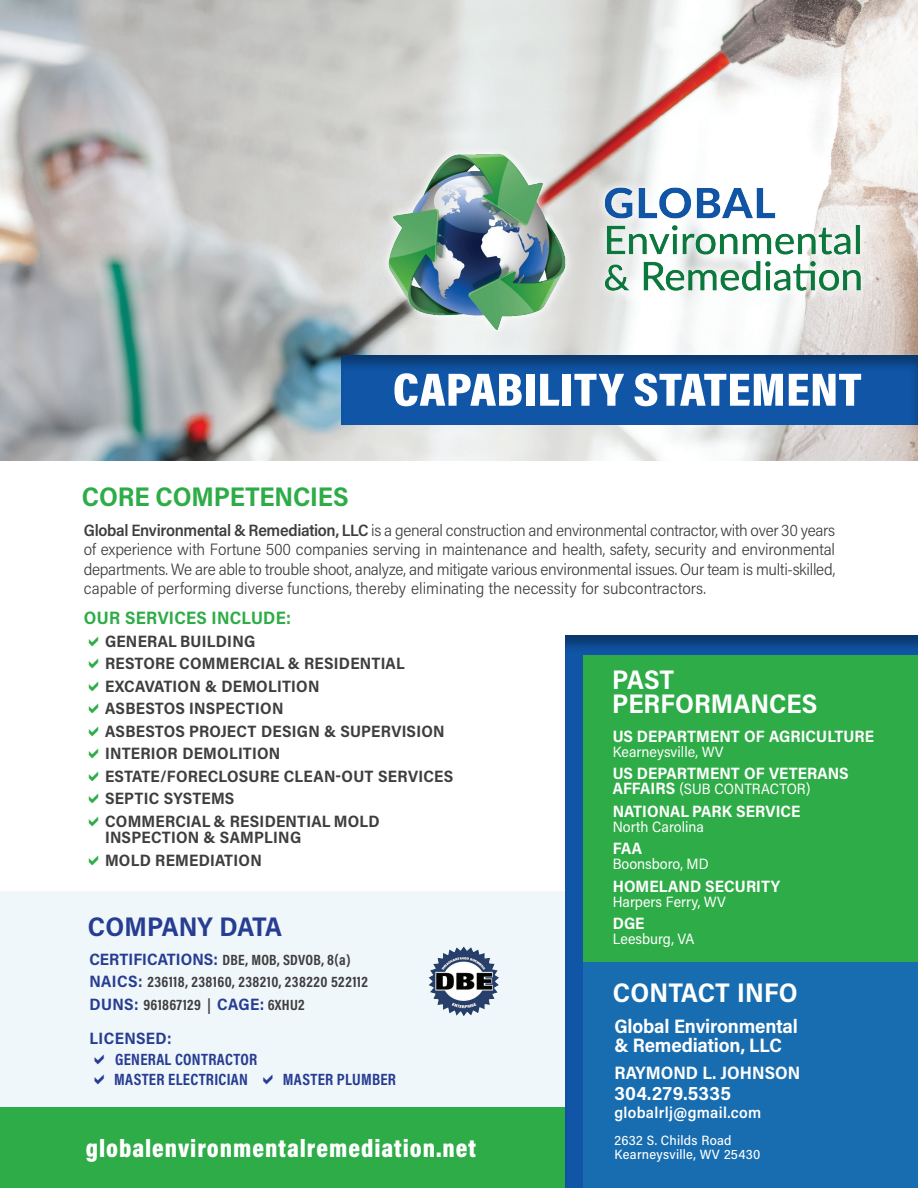
<style>
.page{position:relative;width:918px;height:1188px;background:#fff}
.page>*{position:absolute;margin:0;border:0;box-sizing:border-box;transform-origin:0 0}
.t1{font:47.25px "Acumin Variable Concept";letter-spacing:-.13em;color:#fff;scale:1.11 1}
.t2{font:27px/24px "Acumin Variable Concept";letter-spacing:-.02em;color:#fff}
.t3{font:27px "Acumin Variable Concept";letter-spacing:-.025em;color:#2eac47}
.t4{font:27px "Acumin Variable Concept";letter-spacing:-.04em;color:#273d92}
.t5{font:25.5px "Acumin Variable Concept";letter-spacing:-.005em;color:#fff}
.t6{font:19.5px/19.5px "Acumin Variable Concept";letter-spacing:.02em;color:#fff}
.t7{font:18px "Acumin Variable Concept";letter-spacing:-.015em;color:#2eac47}
.t8{font:18px "Acumin Variable Concept";letter-spacing:-.035em;color:#fff}
.t9{font:16.5px/22.5px "Acumin Variable Concept";letter-spacing:-.005em;color:#3e3e3f}
.t10{font:16.5px "Acumin Variable Concept";letter-spacing:-.02em;color:#fff}
.t11{font:16.5px/21px "Acumin Variable Concept";letter-spacing:-.125em;color:#273d92}
.t12{font:15.75px "Acumin Variable Concept";letter-spacing:.035em;color:#fff}
.t13{font:15px/22.5px "Acumin Variable Concept";letter-spacing:-.08em;color:#3e3e3f}
.t14{font:15px "Acumin Variable Concept";letter-spacing:-.01em;color:#fff}
.t15{font:15px "Acumin Variable Concept";letter-spacing:-.05em;color:#fff}
.t16{font:13.5px/13.5px "Acumin Variable Concept";letter-spacing:.02em;color:#fff}
.s1{font-size:16.5px}
.s2{font-size:16.5px;color:#273d92}
</style>
<div class="page">
<div style="left:0;top:891px;width:918px;height:296px;background:#f0f7fb"></div>
<div style="left:0;top:1108px;width:607px;height:80px;background:#2eac47"></div>
<div style="left:563px;top:636px;width:355px;height:552px;background:#231f20;opacity:.4"></div>
<img style="left:0;top:0;width:918px;height:461px">
<div style="left:583px;top:875px;width:335px;height:313px;background:#186db0"></div>
<div style="left:583px;top:655px;width:335px;height:307px;background:#2eac47"></div>
<div style="left:340px;top:355px;width:578px;height:72px;background:#231f20;opacity:.4"></div>
<img style="left:350px;top:131px;width:534px;height:217px">
<div style="left:379px;top:145px;width:491px;height:194px;background:#fff;opacity:.75"></div>
<img style="left:429px;top:947px;width:70px;height:69px">
<h2 class="t3" style="left:82px;top:478px;width:269px">CORE COMPETENCIES</h2>
<h1 class="t1" style="left:393px;top:357px;width:429px">CAPABILITY STATEMENT</h1>
<p class="t9" style="left:84px;top:519px;width:753px;line-height:19.5px;text-align:justify">Global Environmental &amp; Remediation, LLC is a general construction and environmental contractor, with over 30 years of experience with Fortune 500 companies serving in maintenance and health, safety, security and environmental departments. We are able to trouble shoot, analyze, and mitigate various environmental issues. Our team is multi-skilled, capable of performing diverse functions, thereby eliminating the necessity for subcontractors.</p>
<p class="t7" style="left:84px;top:605px;width:208px">OUR SERVICES INCLUDE:</p>
<p class="t9" style="left:105px;top:629px;width:350px">GENERAL BUILDING<br>RESTORE COMMERCIAL &amp; RESIDENTIAL<br>EXCAVATION &amp; DEMOLITION<br>ASBESTOS INSPECTION<br>ASBESTOS PROJECT DESIGN &amp; SUPERVISION<br>INTERIOR DEMOLITION<br>ESTATE/FORECLOSURE CLEAN-OUT SERVICES<br>SEPTIC SYSTEMS<br>COMMERCIAL &amp; RESIDENTIAL MOLD</p>
<p class="t9" style="left:105px;top:825px;width:198px">INSPECTION &amp; SAMPLING<br>MOLD REMEDIATION</p>
<h2 class="t2" style="left:612px;top:667px;width:207px">PAST<br>PERFORMANCES</h2>
<p class="t10" style="left:613px;top:725px;width:263px">US DEPARTMENT OF AGRICULTURE</p>
<p class="t14" style="left:613px;top:741px;width:113px">Kearneysville, WV</p>
<p class="t10" style="left:613px;top:762px;width:238px">US DEPARTMENT OF VETERANS</p>
<p class="t15" style="left:613px;top:779px;width:199px"><span class="s1">AFFAIRS</span> (SUB CONTRACTOR)</p>
<p class="t10" style="left:613px;top:800px;width:189px">NATIONAL PARK SERVICE</p>
<p class="t14" style="left:613px;top:816px;width:93px">North Carolina</p>
<p class="t10" style="left:613px;top:837px;width:31px">FAA</p>
<p class="t14" style="left:613px;top:854px;width:98px">Boonsboro, MD</p>
<p class="t10" style="left:613px;top:875px;width:169px">HOMELAND SECURITY</p>
<p class="t14" style="left:613px;top:891px;width:115px">Harpers Ferry, WV</p>
<p class="t10" style="left:613px;top:912px;width:34px">DGE</p>
<p class="t14" style="left:613px;top:929px;width:84px">Leesburg, VA</p>
<h2 class="t4" style="left:88px;top:908px;width:196px">COMPANY DATA</h2>
<p class="t13" style="left:89px;top:948px;width:282px"><span class="s2">CERTIFICATIONS:</span> DBE, MOB, SDVOB, 8(a)<br><span class="s2">NAICS:</span> 236118, 238160, 238210, 238220 522112<br><span class="s2">DUNS:</span> 961867129 | <span class="s2">CAGE:</span> 6XHU2</p>
<p class="t11" style="left:115px;top:1027px;width:146px;text-indent:-26px">LICENSED:<br>GENERAL CONTRACTOR</p>
<p class="t11" style="left:114px;top:1068px;width:139px">MASTER ELECTRICIAN</p>
<p class="t11" style="left:283px;top:1068px;width:117px">MASTER PLUMBER</p>
<h3 class="t5" style="left:86px;top:1131px;width:392px">globalenvironmentalremediation.net</h3>
<h2 class="t2" style="left:613px;top:979px;width:187px">CONTACT INFO</h2>
<p class="t6" style="left:615px;top:1015px;width:184px">Global Environmental &amp; Remediation, LLC</p>
<p class="t8" style="left:615px;top:1061px;width:188px">RAYMOND L. JOHNSON</p>
<p class="t6" style="left:615px;top:1083px;width:118px">304.279.5335</p>
<p class="t12" style="left:615px;top:1102px;width:148px">globalrlj@gmail.com</p>
<p class="t16" style="left:615px;top:1133px;width:148px">2632 S. Childs Road<br>Kearneysville, WV 25430</p>
</div>
